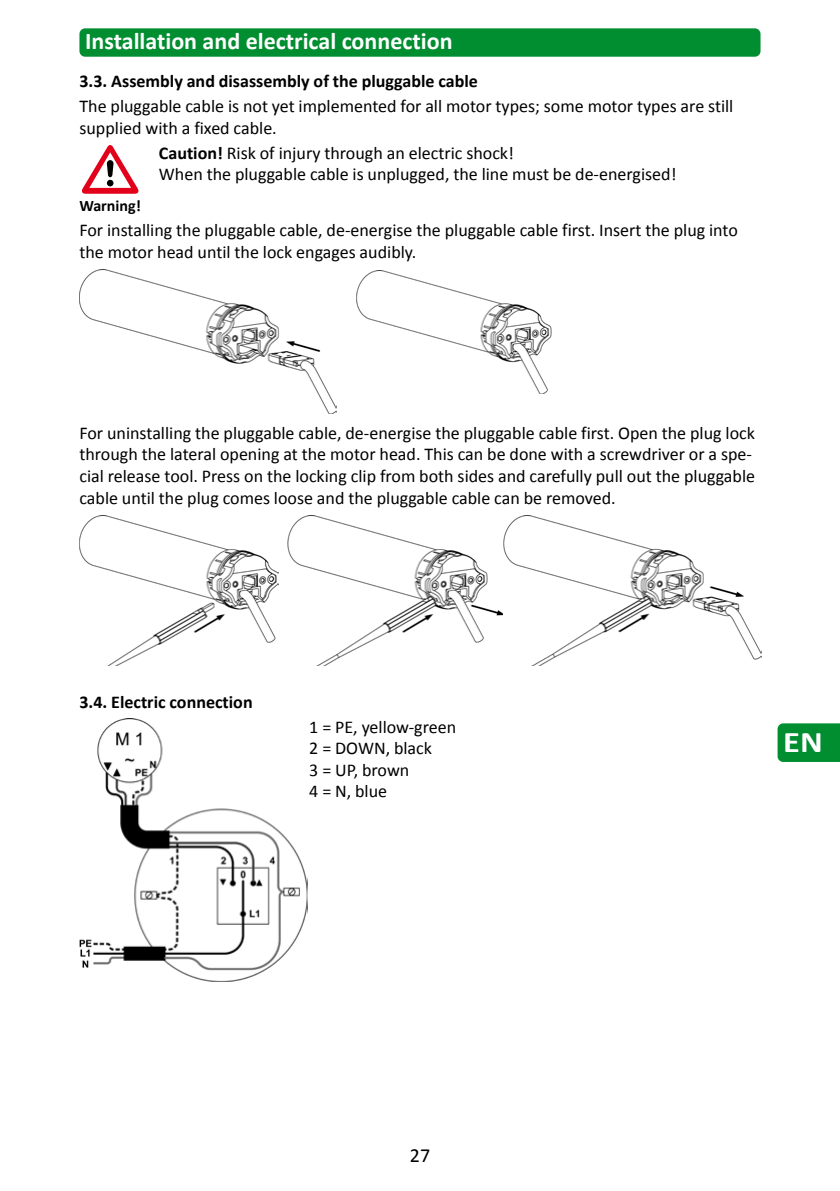
<style>
.page{position:relative;width:840px;height:1191px;background:#fff}
.page>*{position:absolute;margin:0;border:0;box-sizing:border-box;transform-origin:0 0}
.t1{font:700 30px "Calibri";color:#fff;scale:1.15 1}
.t2{font:700 24px "Calibri";color:#fff}
.t3{font:20px "Calibri";color:#000}
.t4{font:18px/21.6px "Calibri";color:#000}
.t5{font:700 18px "Calibri";color:#000}
.t6{font:700 16px "Calibri";color:#000}
.s1{font-weight:700}
</style>
<div class="page">
<div style="left:79px;top:28px;width:681px;height:29px;background:#008e30;border-radius:6px"></div>
<svg style="left:777px;top:723px;width:62px;height:39px"></svg>
<svg style="left:82px;top:145px;width:56px;height:49px"></svg>
<img style="left:357px;top:270px;width:194px;height:123px">
<img style="left:80px;top:270px;width:257px;height:144px">
<img style="left:79px;top:515px;width:199px;height:151px">
<img style="left:287px;top:515px;width:474px;height:151px">
<img style="left:79px;top:719px;width:228px;height:262px">
<h2 class="t2" style="left:85px;top:26px;width:369px">Installation and electrical connection</h2>
<p class="t5" style="left:79px;top:70px;width:400px">3.3. Assembly and disassembly of the pluggable cable</p>
<p class="t4" style="left:79px;top:94px;width:655px">The pluggable cable is not yet implemented for all motor types; some motor types are still supplied with a fixed cable.</p>
<p class="t6" style="left:79px;top:196px;width:63px">Warning!</p>
<p class="t4" style="left:159px;top:141px;width:519px"><span class="s1">Caution!</span> Risk of injury through an electric shock!<br>When the pluggable cable is unplugged, the line must be de-energised!</p>
<p class="t4" style="left:79px;top:219px;width:659px">For installing the pluggable cable, de-energise the pluggable cable first. Insert the plug into the motor head until the lock engages audibly.</p>
<p class="t4" style="left:79px;top:421px;width:676px">For uninstalling the pluggable cable, de-energise the pluggable cable first. Open the plug lock through the lateral opening at the motor head. This can be done with a screwdriver or a spe&shy;cial release tool. Press on the locking clip from both sides and carefully pull out the pluggable cable until the plug comes loose and the pluggable cable can be removed.</p>
<p class="t5" style="left:79px;top:690px;width:175px">3.4. Electric connection</p>
<p class="t4" style="left:309px;top:715px;width:148px">1 = PE, yellow-green<br>2 = DOWN, black<br>3 = UP, brown<br>4 = N, blue</p>
<h1 class="t1" style="left:782px;top:723px;width:36px">EN</h1>
<p class="t3" style="left:409px;top:1142px;width:22px">27</p>
</div>
